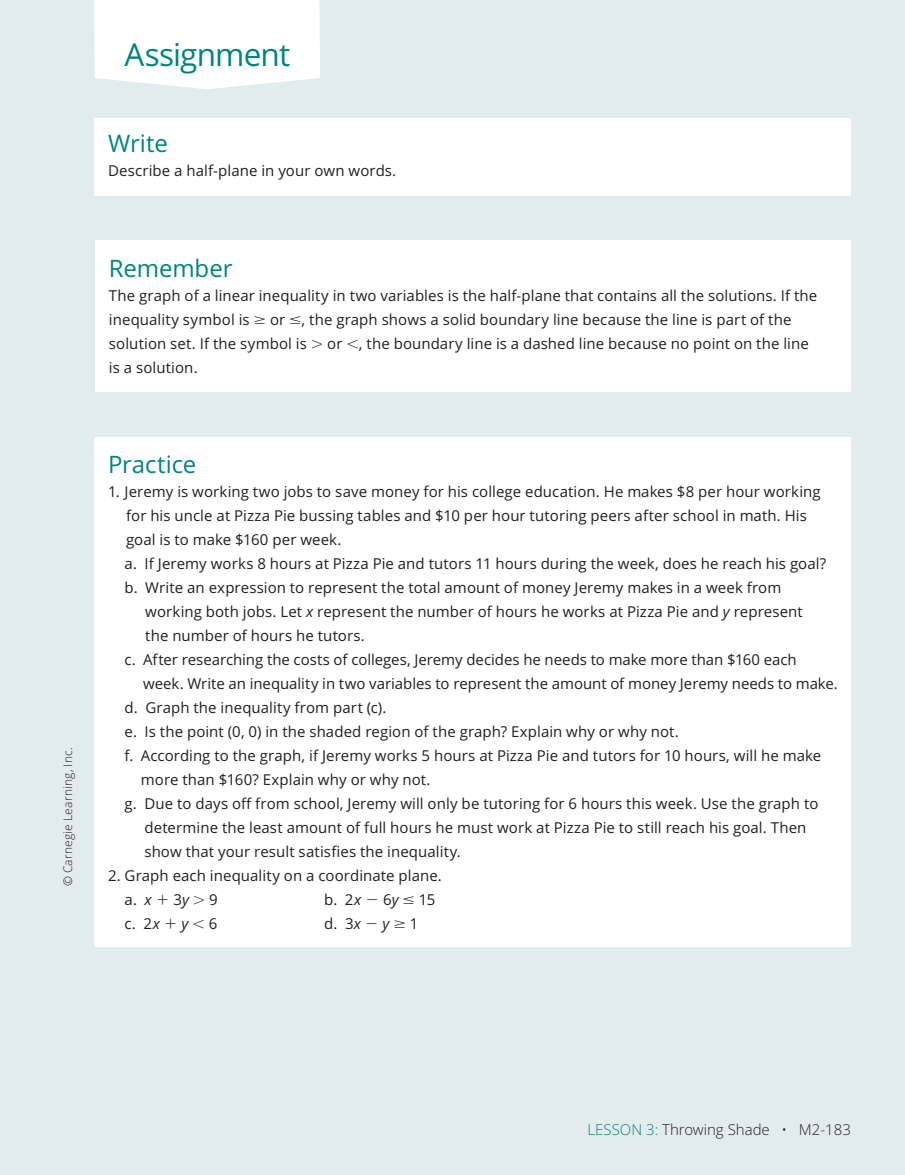
<style>
.page{position:relative;width:905px;height:1175px;background:#fff}
.page>*{position:absolute;margin:0;border:0;box-sizing:border-box;transform-origin:0 0}
.t1{font:31.5px "Open Sans";letter-spacing:-.025em;color:#00847e}
.t2{font:24px "Open Sans";letter-spacing:-.005em;color:#00847e}
.t3{font:15px/24px "Open Sans";letter-spacing:.005em;color:#231f20}
.t4{font:300 15px "Open Sans";color:#231f20}
.t5{font:italic 15px "Open Sans";color:#231f20}
.t6{font:300 12px "Open Sans";letter-spacing:.015em;color:#231f20}
.s1{font-style:italic}
.s2{color:#00847e}
</style>
<div class="page">
<div style="left:0;top:0;width:904px;height:1174px;background:#e3ecec"></div>
<div style="left:94px;top:0;width:226px;height:89px;background:#fff"></div>
<div style="left:95px;top:240px;width:756px;height:151px;background:#fff"></div>
<div style="left:95px;top:118px;width:755px;height:78px;background:#fff"></div>
<div style="left:95px;top:437px;width:756px;height:509px;background:#fff"></div>
<p class="t6" style="left:63px;top:886px;width:141px;rotate:-90deg">© Carnegie Learning, Inc.</p>
<p class="t1" style="left:124px;top:42px;width:167px">Assignment</p>
<p class="t2" style="left:108px;top:134px;width:61px">Write</p>
<p class="t3" style="left:108px;top:160px;width:290px">Describe a half-plane in your own words.</p>
<p class="t2" style="left:109px;top:259px;width:125px">Remember</p>
<p class="t3" style="left:109px;top:285px;width:710px">The graph of a linear inequality in two variables is the half-plane that contains all the solutions. If the inequality symbol is</p>
<p class="t3" style="left:109px;top:309px;width:684px;text-indent:161px">or , the graph shows a solid boundary line because the line is part of the solution set. If the symbol is</p>
<p class="t3" style="left:327px;top:333px;width:483px">or , the boundary line is a dashed line because no point on the line</p>
<p class="t3" style="left:109px;top:357px;width:90px">is a solution.</p>
<p class="t2" style="left:108px;top:454px;width:90px">Practice</p>
<p class="t3" style="left:108px;top:481px;width:714px">1. Jeremy is working two jobs to save money for his college education. He makes $8 per hour working</p>
<p class="t3" style="left:126px;top:505px;width:682px">for his uncle at Pizza Pie bussing tables and $10 per hour tutoring peers after school in math. His</p>
<p class="t3" style="left:126px;top:529px;width:217px">goal is to make $160 per week.</p>
<p class="t3" style="left:125px;top:553px;width:703px">a. If Jeremy works 8 hours at Pizza Pie and tutors 11 hours during the week, does he reach his goal?</p>
<p class="t3" style="left:125px;top:577px;width:658px">b. Write an expression to represent the total amount of money Jeremy makes in a week from</p>
<p class="t3" style="left:145px;top:601px;width:659px">working both jobs. Let <span class="s1">x</span> represent the number of hours he works at Pizza Pie and <span class="s1">y</span> represent</p>
<p class="t3" style="left:145px;top:625px;width:221px">the number of hours he tutors.</p>
<p class="t3" style="left:125px;top:649px;width:673px">c. After researching the costs of colleges, Jeremy decides he needs to make more than $160 each</p>
<p class="t3" style="left:143px;top:673px;width:696px">week. Write an inequality in two variables to represent the amount of money Jeremy needs to make.</p>
<p class="t3" style="left:125px;top:697px;width:263px">d. Graph the inequality from part (c).</p>
<p class="t3" style="left:125px;top:721px;width:555px">e. Is the point (0, 0) in the shaded region of the graph? Explain why or why not.</p>
<p class="t3" style="left:125px;top:745px;width:698px">f. According to the graph, if Jeremy works 5 hours at Pizza Pie and tutors for 10 hours, will he make</p>
<p class="t3" style="left:141px;top:769px;width:291px">more than $160? Explain why or why not.</p>
<p class="t3" style="left:125px;top:793px;width:695px">g. Due to days off from school, Jeremy will only be tutoring for 6 hours this week. Use the graph to</p>
<p class="t3" style="left:144px;top:817px;width:663px">determine the least amount of full hours he must work at Pizza Pie to still reach his goal. Then</p>
<p class="t3" style="left:144px;top:841px;width:318px">show that your result satisfies the inequality.</p>
<p class="t3" style="left:125px;top:865px;width:319px;text-indent:-17px">2. Graph each inequality on a coordinate plane. a. <span class="s1">x</span></p>
<p class="t3" style="left:173px;top:889px;width:17px">3<span class="s1">y</span></p>
<p class="t3" style="left:209px;top:889px;width:10px">9</p>
<p class="t3" style="left:324px;top:889px;width:39px">b. 2<span class="s1">x</span></p>
<p class="t3" style="left:383px;top:889px;width:17px">6<span class="s1">y</span></p>
<p class="t3" style="left:419px;top:889px;width:18px">15</p>
<p class="t3" style="left:125px;top:913px;width:37px">c. 2<span class="s1">x</span></p>
<p class="t5" style="left:182px;top:917px;width:8px">y</p>
<p class="t3" style="left:209px;top:913px;width:10px">6</p>
<p class="t3" style="left:324px;top:913px;width:38px">d. 3<span class="s1">x</span></p>
<p class="t5" style="left:382px;top:917px;width:8px">y</p>
<p class="t3" style="left:410px;top:913px;width:10px">1</p>
<p class="t4" style="left:587px;top:1123px;width:265px"><span class="s2">LESSON 3:</span> Throwing Shade • M2-183</p>
</div>
